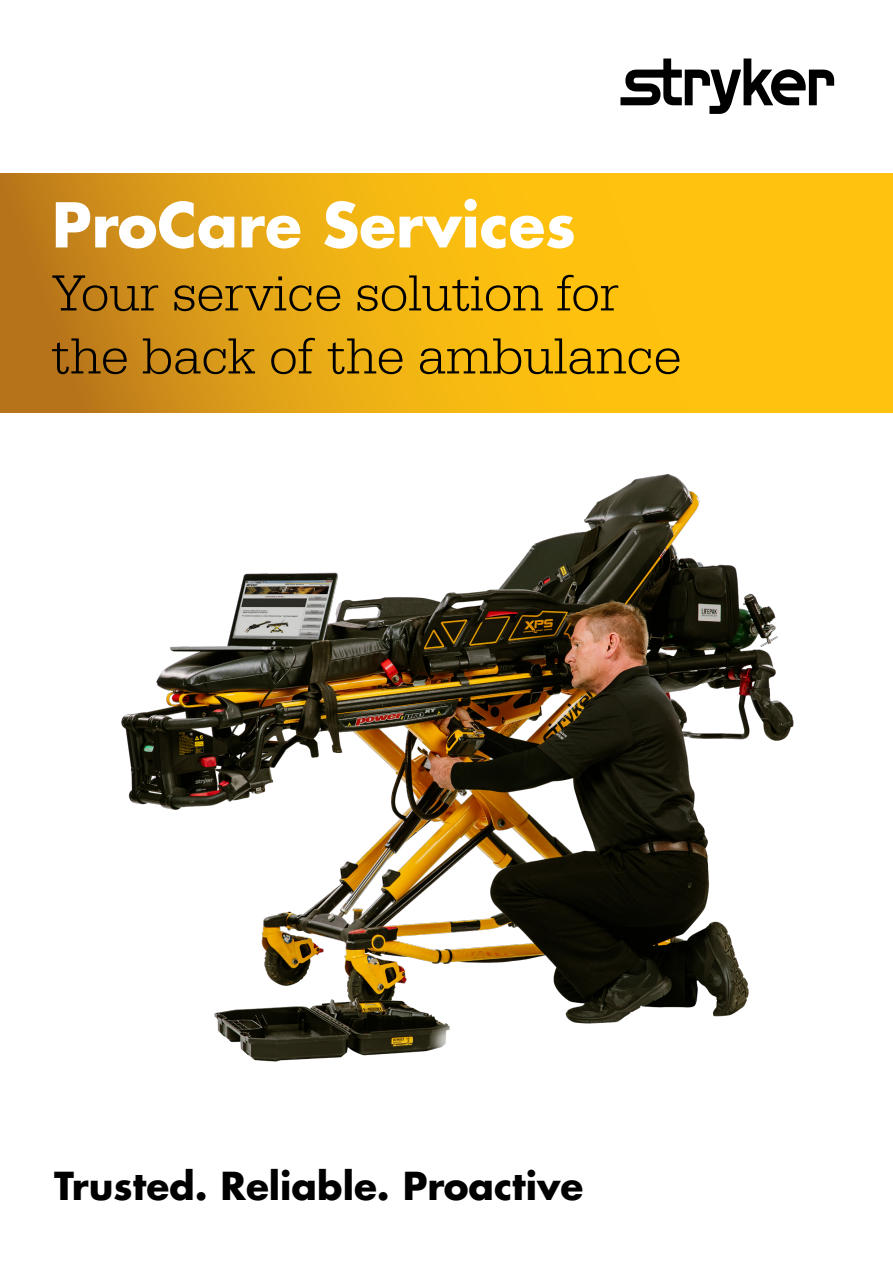
<style>
.page{position:relative;width:893px;height:1263px;background:#fff}
.page>*{position:absolute;margin:0;border:0;box-sizing:border-box;transform-origin:0 0}
.t1{font:700 60px "Futura For Stryker";color:#fff}
.t2{font:300 52.5px/63px "URW Egyptienne TOT";color:#000}
.t3{font:700 37.5px "Futura For Stryker";color:#000}
</style>
<div class="page">
<img style="left:121px;top:474px;width:673px;height:588px">
<svg style="left:0;top:174px;width:893px;height:238px"></svg>
<div style="left:427px;top:980px;width:166px;height:134px;background:#fff"></div>
<svg style="left:620px;top:58px;width:214px;height:56px"></svg>
<p class="t1" style="left:52px;top:185px;width:526px">ProCare Services</p>
<p class="t2" style="left:52px;top:262px;width:631px">Your service solution for the back of the ambulance</p>
<p class="t3" style="left:54px;top:1160px;width:531px">Trusted. Reliable. Proactive</p>
</div>
